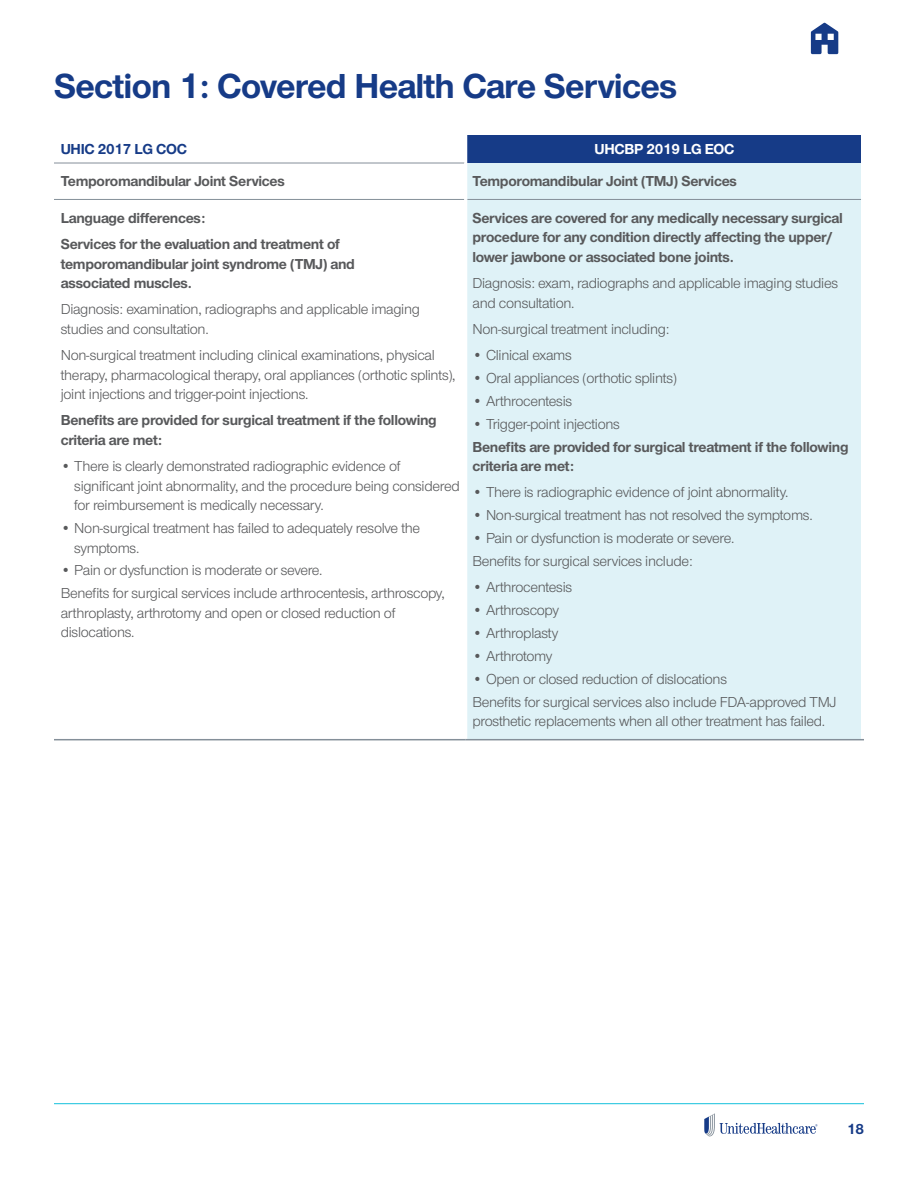
<style>
.page{position:relative;width:918px;height:1188px;background:#fff}
.page>*{position:absolute;margin:0;border:0;box-sizing:border-box;transform-origin:0 0}
.t1{font:700 36px "UHC Sans";letter-spacing:-.02em;color:#163b87}
.t2{font:15px/19.5px "UHC Sans";letter-spacing:-.02em;color:#58595b}
.t3{font:700 15px/19.5px "UHC Sans";letter-spacing:-.02em;color:#58595b}
.t4{font:700 15px "UHC Sans";letter-spacing:-.02em;color:#163b87}
.t5{font:700 15px "UHC Sans";letter-spacing:-.02em;color:#fff}
</style>
<div class="page">
<hr style="left:54px;top:1103px;width:810px;height:1px;background:#13c0dc">
<svg style="left:704px;top:1113px;width:114px;height:23px"></svg>
<svg style="left:811px;top:23px;width:27px;height:31px"></svg>
<div style="left:466px;top:135px;width:396px;height:28px;background:#163b87"></div>
<div style="left:467px;top:163px;width:394px;height:576px;background:#dff2f7"></div>
<hr style="left:464px;top:135px;width:3px;height:28px;background:#fff">
<hr style="left:861px;top:135px;width:3px;height:28px;background:#fff">
<hr style="left:54px;top:163px;width:410px;height:1px;background:#848f99">
<hr style="left:54px;top:199px;width:410px;height:1px;background:#848f99">
<hr style="left:467px;top:199px;width:394px;height:1px;background:#848f99">
<hr style="left:54px;top:739px;width:412px;height:1px;background:#848f99">
<hr style="left:466px;top:739px;width:398px;height:1px;background:#848f99">
<h1 class="t1" style="left:54px;top:62px;width:625px">Section 1: Covered Health Care Services</h1>
<p class="t4" style="left:61px;top:139px;width:128px">UHIC 2017 LG COC</p>
<p class="t5" style="left:595px;top:139px;width:141px">UHCBP 2019 LG EOC</p>
<p class="t3" style="left:61px;top:171px;width:226px">Temporomandibular Joint Services</p>
<p class="t3" style="left:472px;top:171px;width:266px">Temporomandibular Joint (TMJ) Services</p>
<p class="t3" style="left:61px;top:204px;width:281px;line-height:26.2px">Language differences:<br>Services for the evaluation and treatment of</p>
<p class="t3" style="left:61px;top:253px;width:296px">temporomandibular joint syndrome (TMJ) and associated muscles.</p>
<p class="t2" style="left:61px;top:299px;width:361px">Diagnosis: examination, radiographs and applicable imaging studies and consultation.</p>
<p class="t2" style="left:61px;top:345px;width:396px">Non-surgical treatment including clinical examinations, physical therapy, pharmacological therapy, oral appliances (orthotic splints), joint injections and trigger-point injections.</p>
<p class="t3" style="left:61px;top:410px;width:378px">Benefits are provided for surgical treatment if the following criteria are met:</p>
<p class="t2" style="left:74px;top:456px;width:387px;text-indent:-14px">• There is clearly demonstrated radiographic evidence of significant joint abnormality, and the procedure being considered for reimbursement is medically necessary.</p>
<p class="t2" style="left:74px;top:518px;width:348px;text-indent:-14px">• Non-surgical treatment has failed to adequately resolve the symptoms.</p>
<p class="t2" style="left:61px;top:559px;width:386px;line-height:22.8px">• Pain or dysfunction is moderate or severe.<br>Benefits for surgical services include arthrocentesis, arthroscopy,</p>
<p class="t2" style="left:61px;top:603px;width:336px">arthroplasty, arthrotomy and open or closed reduction of dislocations.</p>
<p class="t3" style="left:472px;top:208px;width:372px">Services are covered for any medically necessary surgical procedure for any condition directly affecting the upper/ lower jawbone or associated bone joints.</p>
<p class="t2" style="left:472px;top:273px;width:367px">Diagnosis: exam, radiographs and applicable imaging studies and consultation.</p>
<p class="t2" style="left:472px;top:319px;width:199px">Non-surgical treatment including:</p>
<p class="t2" style="left:472px;top:345px;width:101px">• Clinical exams</p>
<p class="t2" style="left:472px;top:368px;width:206px">• Oral appliances (orthotic splints)</p>
<p class="t2" style="left:472px;top:391px;width:101px">• Arthrocentesis</p>
<p class="t2" style="left:472px;top:414px;width:149px">• Trigger-point injections</p>
<p class="t3" style="left:472px;top:436px;width:378px">Benefits are provided for surgical treatment if the following criteria are met:</p>
<p class="t2" style="left:472px;top:482px;width:318px">• There is radiographic evidence of joint abnormality.</p>
<p class="t2" style="left:472px;top:505px;width:342px">• Non-surgical treatment has not resolved the symptoms.</p>
<p class="t2" style="left:472px;top:526px;width:263px;line-height:22.8px">• Pain or dysfunction is moderate or severe.<br>Benefits for surgical services include:</p>
<p class="t2" style="left:472px;top:577px;width:101px">• Arthrocentesis</p>
<p class="t2" style="left:472px;top:600px;width:88px">• Arthroscopy</p>
<p class="t2" style="left:472px;top:623px;width:87px">• Arthroplasty</p>
<p class="t2" style="left:472px;top:646px;width:82px">• Arthrotomy</p>
<p class="t2" style="left:472px;top:667px;width:366px;line-height:23px">• Open or closed reduction of dislocations<br>Benefits for surgical services also include FDA-approved TMJ</p>
<p class="t2" style="left:472px;top:711px;width:354px">prosthetic replacements when all other treatment has failed.</p>
<p class="t4" style="left:847px;top:1119px;width:18px">18</p>
</div>
